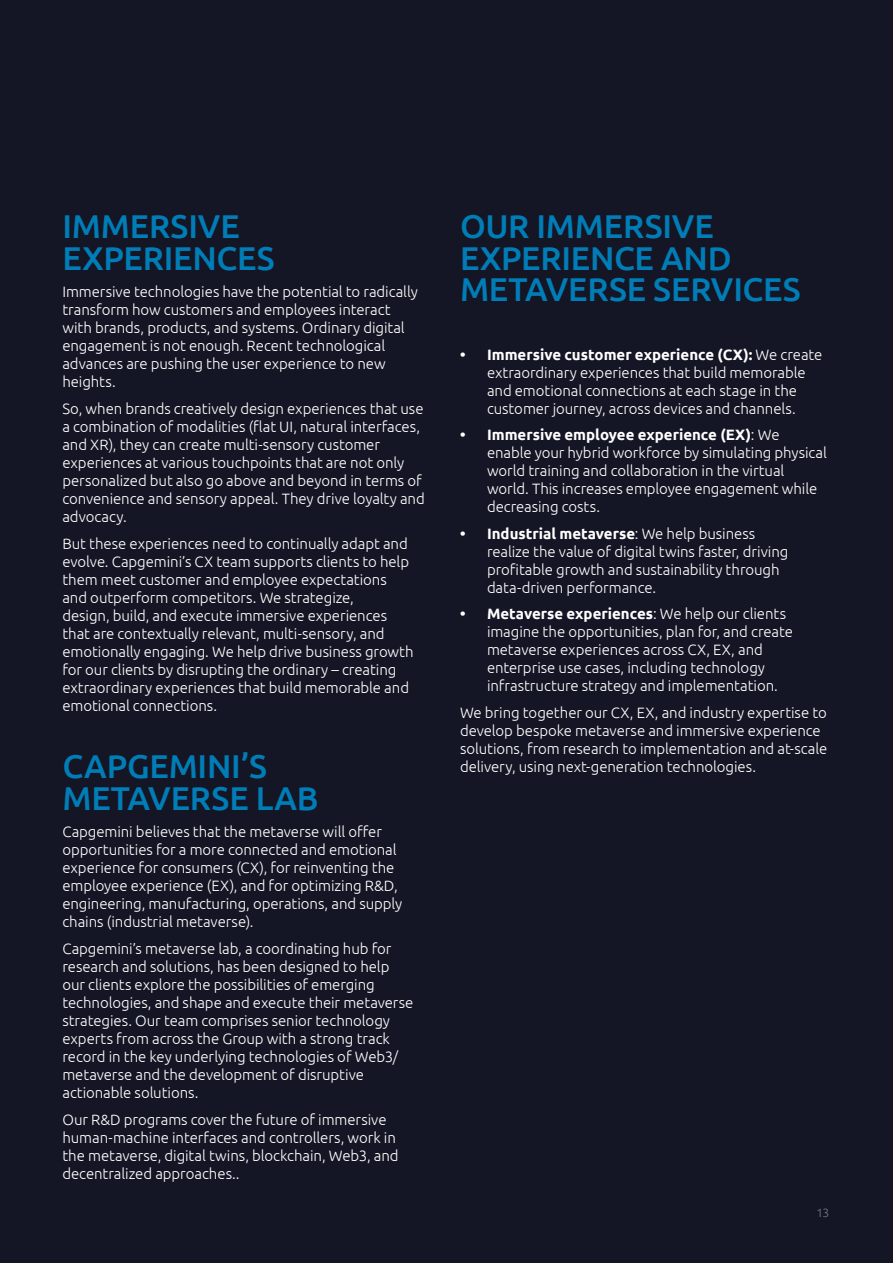
<style>
.page{position:relative;width:893px;height:1263px;background:#151625}
.page>*{position:absolute;margin:0;border:0;box-sizing:border-box;transform-origin:0 0}
.t1{font:500 33px/31.5px "Ubuntu";letter-spacing:-.005em;color:#007db7}
.t2{font:300 15px/18px "Ubuntu";letter-spacing:-.005em;color:#fff}
.t3{font:300 12px "Ubuntu";color:#77787b}
.s1{font-weight:700}
</style>
<div class="page">
<h1 class="t1" style="left:62px;top:210px;width:214px">IMMERSIVE<br>EXPERIENCES</h1>
<p class="t2" style="left:62px;top:282px;width:357px">Immersive technologies have the potential to radically transform how customers and employees interact with brands, products, and systems. Ordinary digital engagement is not enough. Recent technological advances are pushing the user experience to new heights.</p>
<p class="t2" style="left:62px;top:399px;width:364px">So, when brands creatively design experiences that use a combination of modalities (flat UI, natural interfaces, and XR), they can create multi-sensory customer experiences at various touchpoints that are not only personalized but also go above and beyond in terms of convenience and sensory appeal. They drive loyalty and advocacy.</p>
<p class="t2" style="left:62px;top:534px;width:353px">But these experiences need to continually adapt and evolve. Capgemini’s CX team supports clients to help them meet customer and employee expectations and outperform competitors. We strategize,<br>design, build, and execute immersive experiences that are contextually relevant, multi-sensory, and emotionally engaging. We help drive business growth for our clients by disrupting the ordinary – creating extraordinary experiences that build memorable and emotional connections.</p>
<h1 class="t1" style="left:62px;top:750px;width:258px">CAPGEMINI’S<br>METAVERSE LAB</h1>
<p class="t2" style="left:62px;top:822px;width:341px">Capgemini believes that the metaverse will offer opportunities for a more connected and emotional experience for consumers (CX), for reinventing the employee experience (EX), and for optimizing R&amp;D, engineering, manufacturing, operations, and supply chains (industrial metaverse).</p>
<p class="t2" style="left:62px;top:939px;width:353px">Capgemini’s metaverse lab, a coordinating hub for research and solutions, has been designed to help our clients explore the possibilities of emerging technologies, and shape and execute their metaverse strategies. Our team comprises senior technology experts from across the Group with a strong track record in the key underlying technologies of Web3/ metaverse and the development of disruptive actionable solutions.</p>
<p class="t2" style="left:62px;top:1110px;width:338px">Our R&amp;D programs cover the future of immersive human-machine interfaces and controllers, work in the metaverse, digital twins, blockchain, Web3, and decentralized approaches..</p>
<h1 class="t1" style="left:460px;top:210px;width:342px">OUR IMMERSIVE<br>EXPERIENCE AND<br>METAVERSE SERVICES</h1>
<p class="t2" style="left:487px;top:345px;width:337px;text-indent:-27px"><span class="s1">• Immersive customer experience (CX):</span> We create extraordinary experiences that build memorable and emotional connections at each stage in the customer journey, across devices and channels.</p>
<p class="t2" style="left:487px;top:425px;width:341px;text-indent:-27px"><span class="s1">• Immersive employee experience (EX)</span>: We enable your hybrid workforce by simulating physical world training and collaboration in the virtual world. This increases employee engagement while decreasing costs.</p>
<p class="t2" style="left:487px;top:524px;width:303px;text-indent:-27px"><span class="s1">• Industrial metaverse</span>: We help business realize the value of digital twins faster, driving profitable growth and sustainability through data-driven performance.</p>
<p class="t2" style="left:487px;top:605px;width:308px;text-indent:-27px"><span class="s1">• Metaverse experiences</span>: We help our clients imagine the opportunities, plan for, and create metaverse experiences across CX, EX, and enterprise use cases, including technology infrastructure strategy and implementation.</p>
<p class="t2" style="left:460px;top:703px;width:369px">We bring together our CX, EX, and industry expertise to develop bespoke metaverse and immersive experience solutions, from research to implementation and at-scale delivery, using next-generation technologies.</p>
<p class="t3" style="left:816px;top:1205px;width:14px">13</p>
</div>
